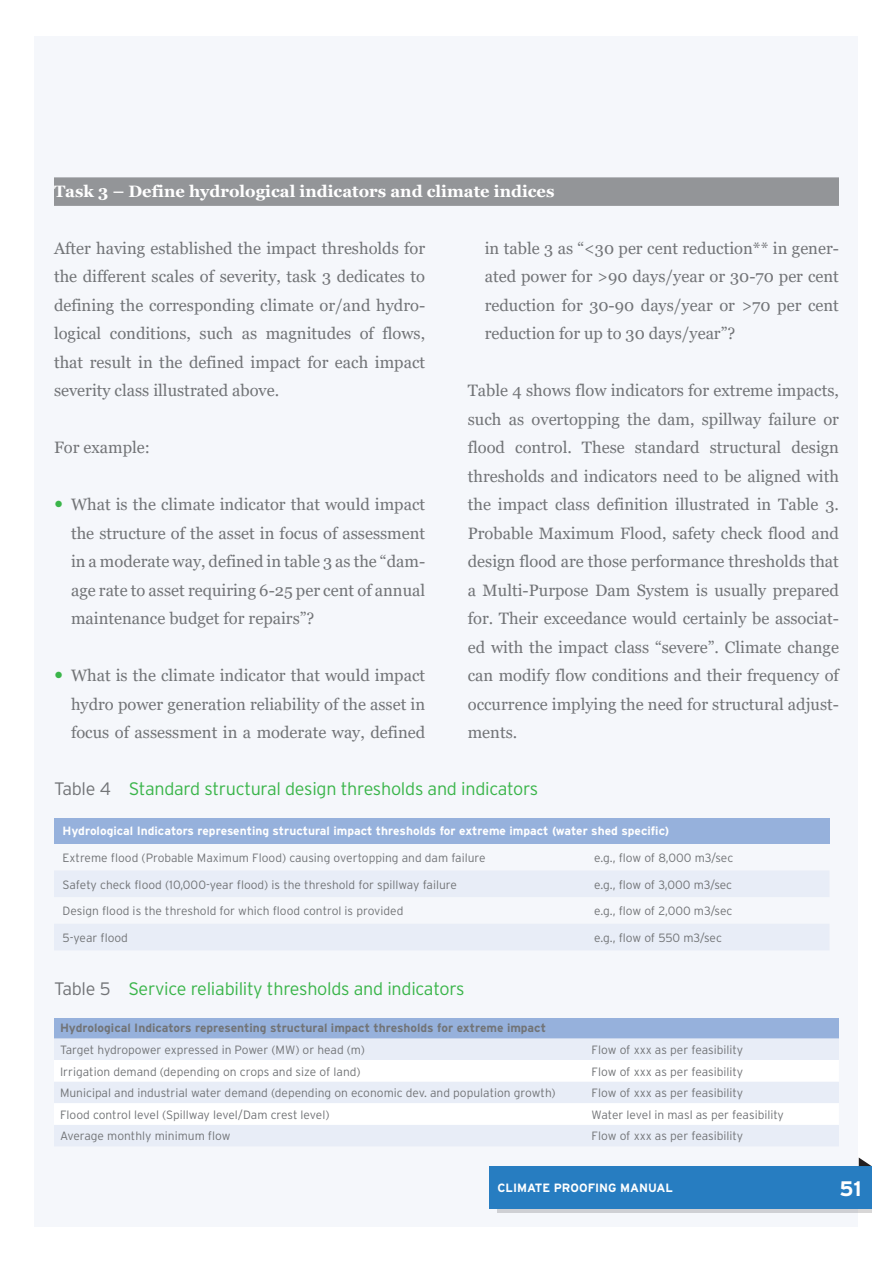
<style>
.page{position:relative;width:893px;height:1263px;background:#fff}
.page>*{position:absolute;margin:0;border:0;box-sizing:border-box;transform-origin:0 0}
.t1{font:700 21px "Interstate";color:#fff}
.t2{font:300 18px "Interstate";letter-spacing:-.015em;color:#3ab54a}
.t3{font:16.5px/28.5px "Georgia";color:#727477;text-align:justify}
.t4{font:700 16.5px "Georgia";color:#fff}
.t5{font:300 12px "Interstate";color:#727477}
.t6{font:700 12px "Interstate";color:#fff}
.t7{font:700 12px "Interstate";color:#727477}
.s1{color:#727477}
</style>
<div class="page">
<div style="left:35px;top:36px;width:823px;height:1191px;background:#f5f7fb"></div>
<svg style="left:497px;top:1208px;width:374px;height:5px;background:#adbfd0"></svg>
<div style="left:489px;top:1166px;width:382px;height:42px;background:#277dc1"></div>
<svg style="left:859px;top:1157px;width:12px;height:9px"></svg>
<div style="left:54px;top:177px;width:785px;height:29px;background:#939598"></div>
<div style="left:54px;top:818px;width:775px;height:26px;background:#96b1dc"></div>
<svg style="left:54px;top:871px;width:775px;height:79px;fill:#e8edf7"></svg>
<div style="left:54px;top:1018px;width:785px;height:20px;background:#96b1dc"></div>
<div style="left:54px;top:1038px;width:785px;height:108px;background:#e8edf7"></div>
<svg style="left:54px;top:1060px;width:785px;height:65px;fill:#fff"></svg>
<p class="t4" style="left:54px;top:180px;width:502px">Task 3 – Define hydrological indicators and climate indices</p>
<p class="t3" style="left:54px;top:234px;width:373px">After having established the impact thresholds for the different scales of severity, task 3 dedicates to defining the corresponding climate or/and hydro&shy;logical conditions, such as magnitudes of flows, that result in the defined impact for each impact severity class illustrated above.</p>
<p class="t3" style="left:54px;top:433px;width:97px">For example:</p>
<p class="t3" style="left:71px;top:490px;width:356px">What is the climate indicator that would impact the structure of the asset in focus of assessment in a moderate way, defined in table 3 as the “dam&shy;age rate to asset requiring 6-25 per cent of annual maintenance budget for repairs”?</p>
<p class="t3" style="left:71px;top:661px;width:356px">What is the climate indicator that would impact hydro power generation reliability of the asset in focus of assessment in a moderate way, defined</p>
<p class="t3" style="left:485px;top:234px;width:356px">in table 3 as “&lt;30 per cent reduction** in gener&shy;ated power for &gt;90 days/year or 30-70 per cent reduction for 30-90 days/year or &gt;70 per cent reduction for up to 30 days/year”?</p>
<p class="t3" style="left:468px;top:376px;width:373px">Table 4 shows flow indicators for extreme impacts, such as overtopping the dam, spillway failure or flood control. These standard structural design thresholds and indicators need to be aligned with the impact class definition illustrated in Table 3.<br>Probable Maximum Flood, safety check flood and design flood are those performance thresholds that a Multi-Purpose Dam System is usually prepared for. Their exceedance would certainly be associat&shy;ed with the impact class “severe”. Climate change can modify flow conditions and their frequency of occurrence implying the need for structural adjust&shy;ments.</p>
<p class="t2" style="left:54px;top:779px;width:486px"><span class="s1">Table 4</span> Standard structural design thresholds and indicators</p>
<p class="t6" style="left:63px;top:824px;width:608px">Hydrological Indicators representing structural impact thresholds for extreme impact (water shed specific)</p>
<p class="t5" style="left:63px;top:851px;width:425px">Extreme flood (Probable Maximum Flood) causing overtopping and dam failure</p>
<p class="t5" style="left:594px;top:851px;width:141px">e.g., flow of 8,000 m3/sec</p>
<p class="t5" style="left:63px;top:878px;width:396px">Safety check flood (10,000-year flood) is the threshold for spillway failure</p>
<p class="t5" style="left:594px;top:878px;width:140px">e.g., flow of 3,000 m3/sec</p>
<p class="t5" style="left:63px;top:904px;width:342px">Design flood is the threshold for which flood control is provided</p>
<p class="t5" style="left:594px;top:904px;width:140px">e.g., flow of 2,000 m3/sec</p>
<p class="t5" style="left:63px;top:931px;width:67px">5-year flood</p>
<p class="t5" style="left:594px;top:931px;width:129px">e.g., flow of 550 m3/sec</p>
<p class="t2" style="left:54px;top:978px;width:412px"><span class="s1">Table 5</span> Service reliability thresholds and indicators</p>
<p class="t7" style="left:60px;top:1021px;width:487px">Hydrological Indicators representing structural impact thresholds for extreme impact</p>
<p class="t5" style="left:60px;top:1043px;width:306px">Target hydropower expressed in Power (MW) or head (m)</p>
<p class="t5" style="left:592px;top:1043px;width:153px">Flow of xxx as per feasibility</p>
<p class="t5" style="left:60px;top:1064px;width:302px">Irrigation demand (depending on crops and size of land)</p>
<p class="t5" style="left:592px;top:1064px;width:153px">Flow of xxx as per feasibility</p>
<p class="t5" style="left:60px;top:1086px;width:497px">Municipal and industrial water demand (depending on economic dev. and population growth)</p>
<p class="t5" style="left:592px;top:1086px;width:153px">Flow of xxx as per feasibility</p>
<p class="t5" style="left:60px;top:1108px;width:271px">Flood control level (Spillway level/Dam crest level)</p>
<p class="t5" style="left:592px;top:1108px;width:194px">Water level in masl as per feasibility</p>
<p class="t5" style="left:60px;top:1129px;width:172px">Average monthly minimum flow</p>
<p class="t5" style="left:592px;top:1129px;width:153px">Flow of xxx as per feasibility</p>
<p class="t6" style="left:497px;top:1181px;width:177px">CLIMATE PROOFING MANUAL</p>
<p class="t1" style="left:839px;top:1176px;width:23px">51</p>
</div>
